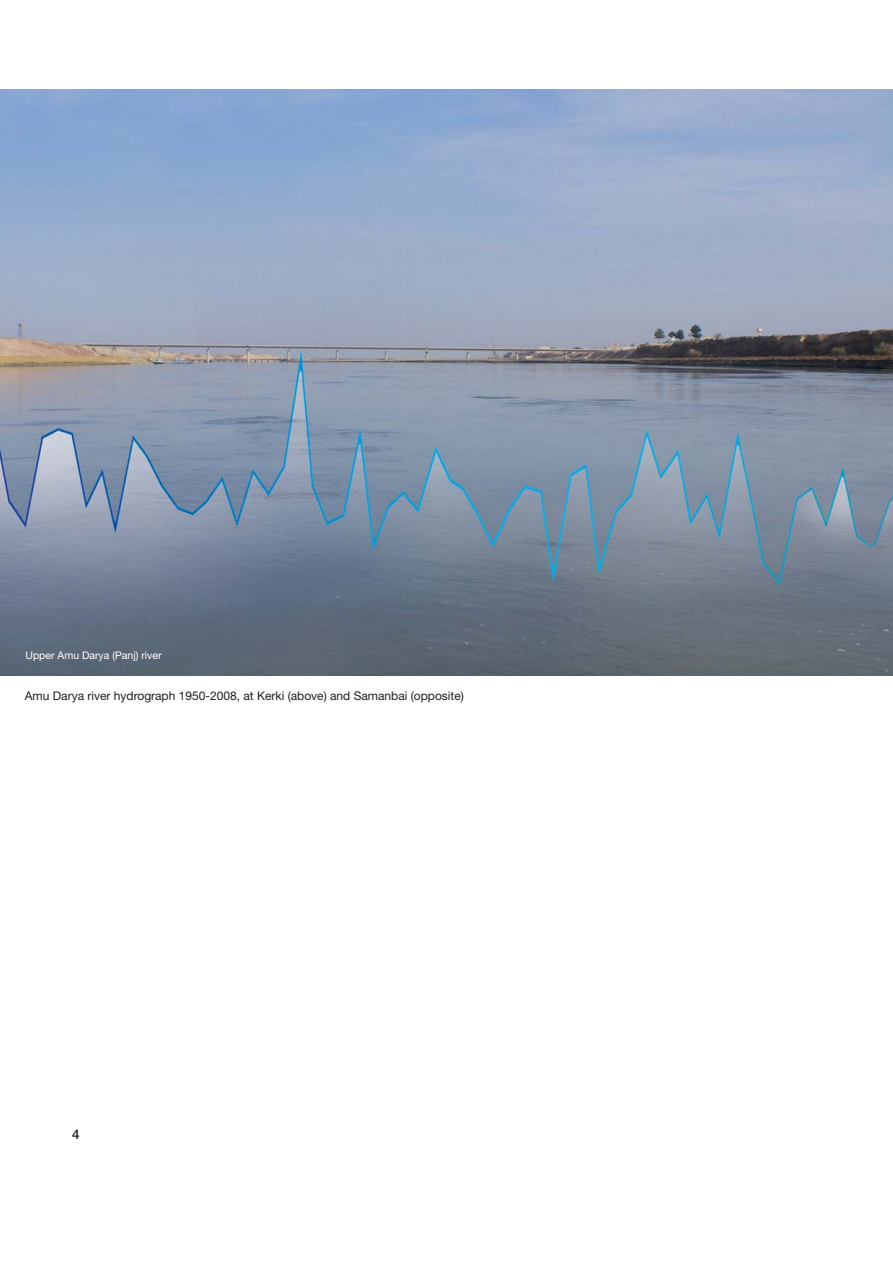
<style>
.page{position:relative;width:893px;height:1263px;background:#fff}
.page>*{position:absolute;margin:0;border:0;box-sizing:border-box;transform-origin:0 0}
.t1{font:500 13.5px "Helvetica Neue";color:#231f20}
.t2{font:12px "Helvetica Neue";color:#231f20}
.t3{font:10.5px "Helvetica Neue";color:#fff}
</style>
<div class="page">
<img style="left:0;top:90px;width:892px;height:585px">
<p class="t3" style="left:25px;top:652px;width:138px">Upper Amu Darya (Panj) river</p>
<p class="t2" style="left:25px;top:692px;width:441px">Amu Darya river hydrograph 1950-2008, at Kerki (above) and Samanbai (opposite)</p>
<p class="t1" style="left:72px;top:1130px;width:9px">4</p>
</div>
